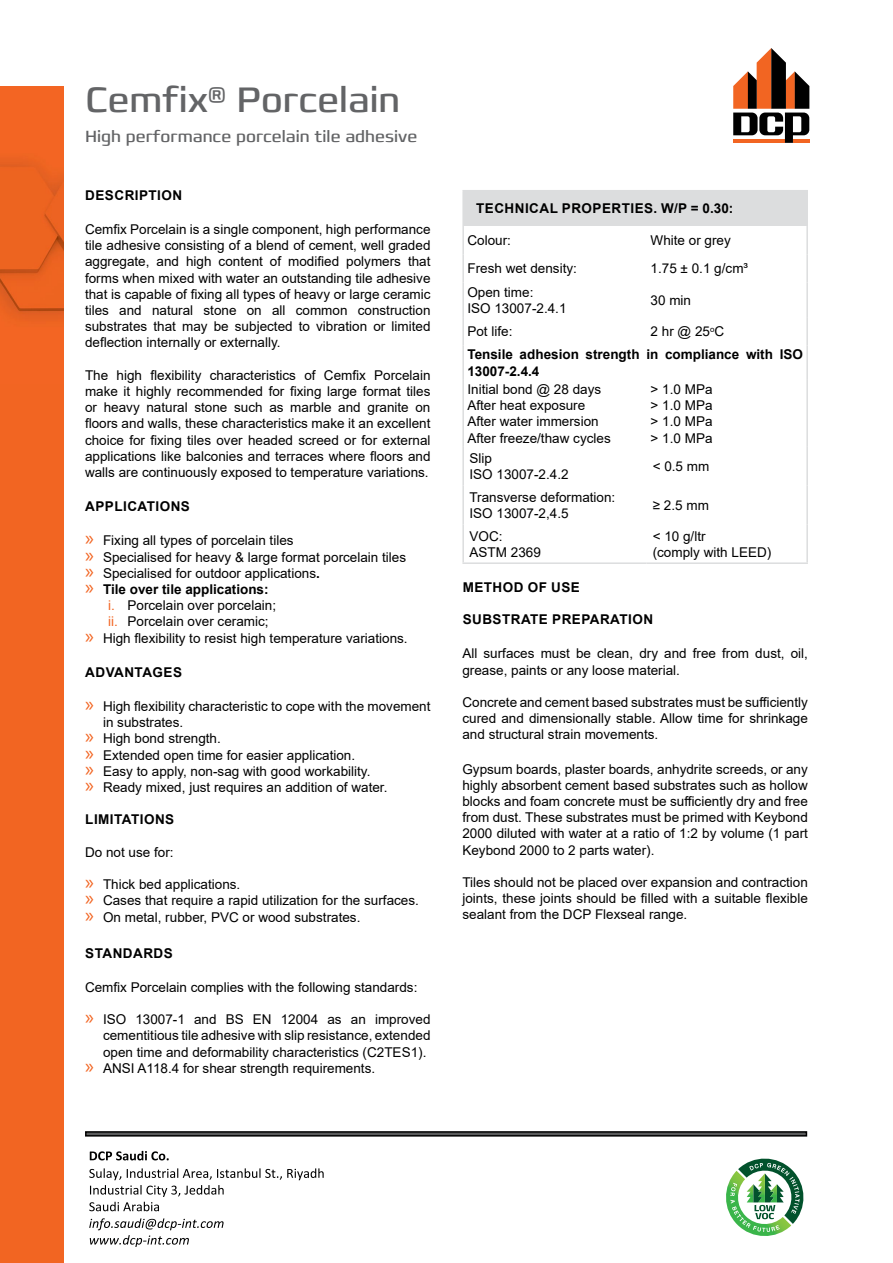
<style>
.page{position:relative;width:893px;height:1263px;background:#fff}
.page>*{position:absolute;margin:0;border:0;box-sizing:border-box;transform-origin:0 0}
.t1{font:36px "Francker CYR";color:#636466}
.t2{font:16.5px "Francker CYR";color:#636466}
.t3{font:13.5px/16.2px "Arial";color:#000}
.t4{font:700 13.5px "Arial";letter-spacing:.035em;color:#000}
.t5{font:700 13.5px/23.2px "Arial";color:#000}
.s1{font-family:"Myriad Pro";font-size:21px;color:#f26522}
.s2{font-weight:700}
.s3{font-family:"Myriad Pro";font-weight:400;font-size:21px;color:#f26522}
.s4{color:#f26522}
.s5{font-weight:400}
</style>
<div class="page">
<svg style="left:90px;top:1151px;width:79px;height:9px"></svg>
<svg style="left:89px;top:1168px;width:235px;height:43px"></svg>
<svg style="left:89px;top:1218px;width:135px;height:29px"></svg>
<div style="left:85px;top:1131px;width:722px;height:5px;border:2px solid #000"></div>
<div style="left:463px;top:191px;width:344px;height:35px;background:#dcddde"></div>
<hr style="left:462px;top:190px;width:184px;height:1px;background:#dcddde">
<hr style="left:462px;top:191px;width:2px;height:35px;background:#dcddde">
<hr style="left:646px;top:190px;width:162px;height:1px;background:#dcddde">
<hr style="left:806px;top:191px;width:2px;height:35px;background:#dcddde">
<hr style="left:462px;top:226px;width:2px;height:28px;background:#dcddde">
<hr style="left:806px;top:226px;width:2px;height:28px;background:#dcddde">
<hr style="left:462px;top:254px;width:2px;height:29px;background:#dcddde">
<hr style="left:806px;top:254px;width:2px;height:29px;background:#dcddde">
<hr style="left:462px;top:283px;width:2px;height:34px;background:#dcddde">
<hr style="left:806px;top:283px;width:2px;height:34px;background:#dcddde">
<hr style="left:462px;top:317px;width:2px;height:28px;background:#dcddde">
<hr style="left:806px;top:317px;width:2px;height:28px;background:#dcddde">
<hr style="left:462px;top:345px;width:2px;height:35px;background:#dcddde">
<hr style="left:806px;top:345px;width:2px;height:35px;background:#dcddde">
<hr style="left:462px;top:380px;width:2px;height:67px;background:#dcddde">
<hr style="left:806px;top:380px;width:2px;height:67px;background:#dcddde">
<hr style="left:462px;top:447px;width:2px;height:39px;background:#dcddde">
<hr style="left:806px;top:447px;width:2px;height:39px;background:#dcddde">
<hr style="left:462px;top:486px;width:2px;height:38px;background:#dcddde">
<hr style="left:806px;top:486px;width:2px;height:38px;background:#dcddde">
<hr style="left:462px;top:524px;width:2px;height:38px;background:#dcddde">
<hr style="left:806px;top:524px;width:2px;height:38px;background:#dcddde">
<hr style="left:462px;top:562px;width:184px;height:2px;background:#dcddde">
<hr style="left:646px;top:562px;width:162px;height:2px;background:#dcddde">
<svg style="left:726px;top:1158px;width:78px;height:78px"></svg>
<svg style="left:733px;top:48px;width:76px;height:95px"></svg>
<div style="left:0;top:86px;width:64px;height:1177px;background:#f26522"></div>
<img style="left:0;top:161px;width:64px;height:158px">
<h1 class="t1" style="left:85px;top:77px;width:317px">Cemfix® Porcelain</h1>
<p class="t2" style="left:85px;top:126px;width:334px">High performance porcelain tile adhesive</p>
<p class="t4" style="left:85px;top:185px;width:98px">DESCRIPTION</p>
<p class="t3" style="left:85px;top:221px;width:347px;text-align:justify">Cemfix Porcelain is a single component, high performance tile adhesive consisting of a blend of cement, well graded aggregate, and high content of modified polymers that forms when mixed with water an outstanding tile adhesive that is capable of fixing all types of heavy or large ceramic tiles and natural stone on all common construction substrates that may be subjected to vibration or limited deflection internally or externally.</p>
<p class="t3" style="left:85px;top:367px;width:347px;text-align:justify">The high flexibility characteristics of Cemfix Porcelain make it highly recommended for fixing large format tiles or heavy natural stone such as marble and granite on floors and walls, these characteristics make it an excellent choice for fixing tiles over headed screed or for external applications like balconies and terraces where floors and walls are continuously exposed to temperature variations.</p>
<p class="t4" style="left:85px;top:497px;width:106px">APPLICATIONS</p>
<p class="t3" style="left:85px;top:532px;width:210px"><span class="s1">»</span> Fixing all types of porcelain tiles</p>
<p class="t3" style="left:85px;top:549px;width:323px"><span class="s1">»</span> Specialised for heavy &amp; large format porcelain tiles</p>
<p class="t3" style="left:85px;top:565px;width:236px"><span class="s1">»</span> Specialised for outdoor applications<span class="s2">.</span></p>
<p class="t5" style="left:85px;top:578px;width:185px"><span class="s3">»</span> Tile over tile applications:</p>
<p class="t3" style="left:108px;top:597px;width:170px"><span class="s4">i.</span> Porcelain over porcelain;</p>
<p class="t3" style="left:108px;top:613px;width:162px"><span class="s4">ii.</span> Porcelain over ceramic;</p>
<p class="t3" style="left:85px;top:630px;width:324px"><span class="s1">»</span> High flexibility to resist high temperature variations.</p>
<p class="t4" style="left:85px;top:662px;width:98px">ADVANTAGES</p>
<p class="t3" style="left:85px;top:698px;width:347px"><span class="s1">»</span> High flexibility characteristic to cope with the movement</p>
<p class="t3" style="left:103px;top:714px;width:82px">in substrates.</p>
<p class="t3" style="left:85px;top:730px;width:137px"><span class="s1">»</span> High bond strength.</p>
<p class="t3" style="left:85px;top:747px;width:272px"><span class="s1">»</span> Extended open time for easier application.</p>
<p class="t3" style="left:85px;top:763px;width:287px"><span class="s1">»</span> Easy to apply, non-sag with good workability.</p>
<p class="t3" style="left:85px;top:779px;width:304px"><span class="s1">»</span> Ready mixed, just requires an addition of water.</p>
<p class="t4" style="left:85px;top:810px;width:90px">LIMITATIONS</p>
<p class="t3" style="left:85px;top:844px;width:90px">Do not use for:</p>
<p class="t3" style="left:85px;top:876px;width:335px"><span class="s1">»</span> Thick bed applications.<br><span class="s1">»</span> Cases that require a rapid utilization for the surfaces. <span class="s1">»</span> On metal, rubber, PVC or wood substrates.</p>
<p class="t4" style="left:85px;top:943px;width:89px">STANDARDS</p>
<p class="t3" style="left:85px;top:979px;width:334px">Cemfix Porcelain complies with the following standards:</p>
<p class="t3" style="left:85px;top:1011px;width:347px"><span class="s1">»</span> ISO 13007-1 and BS EN 12004 as an improved</p>
<p class="t3" style="left:103px;top:1027px;width:329px">cementitious tile adhesive with slip resistance, extended</p>
<p class="t3" style="left:103px;top:1044px;width:325px">open time and deformability characteristics (C2TES1).</p>
<p class="t3" style="left:85px;top:1060px;width:292px"><span class="s1">»</span> ANSI A118.4 for shear strength requirements.</p>
<p class="t4" style="left:476px;top:199px;width:259px">TECHNICAL PROPERTIES. W/P = 0.30:</p>
<p class="t3" style="left:467px;top:232px;width:45px">Colour:</p>
<p class="t3" style="left:651px;top:232px;width:82px">White or grey</p>
<p class="t3" style="left:467px;top:260px;width:111px">Fresh wet density:</p>
<p class="t3" style="left:651px;top:260px;width:99px">1.75 ± 0.1 g/cm³</p>
<p class="t3" style="left:467px;top:284px;width:101px">Open time:<br>ISO 13007-2.4.1</p>
<p class="t3" style="left:651px;top:292px;width:42px">30 min</p>
<p class="t3" style="left:467px;top:323px;width:47px">Pot life:</p>
<p class="t5" style="left:467px;top:320px;width:337px;text-indent:183px"><span class="s5">2 hr @ 25</span><sup>o</sup><span class="s5">C<br></span>Tensile adhesion strength in compliance with ISO</p>
<p class="t4" style="left:467px;top:361px;width:74px">13007-2.4.4</p>
<p class="t3" style="left:467px;top:381px;width:145px">Initial bond @ 28 days<br>After heat exposure<br>After water immersion<br>After freeze/thaw cycles</p>
<p class="t3" style="left:651px;top:381px;width:63px;text-align:justify">&gt; 1.0 MPa &gt; 1.0 MPa &gt; 1.0 MPa &gt; 1.0 MPa</p>
<p class="t3" style="left:470px;top:450px;width:101px">Slip<br>ISO 13007-2.4.2</p>
<p class="t3" style="left:653px;top:458px;width:58px">&lt; 0.5 mm</p>
<p class="t3" style="left:470px;top:489px;width:147px">Transverse deformation:<br>ISO 13007-2,4.5</p>
<p class="t3" style="left:653px;top:497px;width:58px">≥ 2.5 mm</p>
<p class="t3" style="left:470px;top:528px;width:73px">VOC:<br>ASTM 2369</p>
<p class="t3" style="left:653px;top:528px;width:120px">&lt; 10 g/ltr<br>(comply with LEED)</p>
<p class="t4" style="left:463px;top:577px;width:119px">METHOD OF USE</p>
<p class="t4" style="left:463px;top:610px;width:192px">SUBSTRATE PREPARATION</p>
<p class="t3" style="left:462px;top:645px;width:347px">All surfaces must be clean, dry and free from dust, oil, grease, paints or any loose material.</p>
<p class="t3" style="left:462px;top:694px;width:347px;text-align:justify">Concrete and cement based substrates must be sufficiently cured and dimensionally stable. Allow time for shrinkage and structural strain movements.</p>
<p class="t3" style="left:462px;top:761px;width:347px;text-align:justify">Gypsum boards, plaster boards, anhydrite screeds, or any highly absorbent cement based substrates such as hollow blocks and foam concrete must be sufficiently dry and free from dust. These substrates must be primed with Keybond 2000 diluted with water at a ratio of 1:2 by volume (1 part Keybond 2000 to 2 parts water).</p>
<p class="t3" style="left:462px;top:874px;width:347px;text-align:justify">Tiles should not be placed over expansion and contraction joints, these joints should be filled with a suitable flexible sealant from the DCP Flexseal range.</p>
</div>
